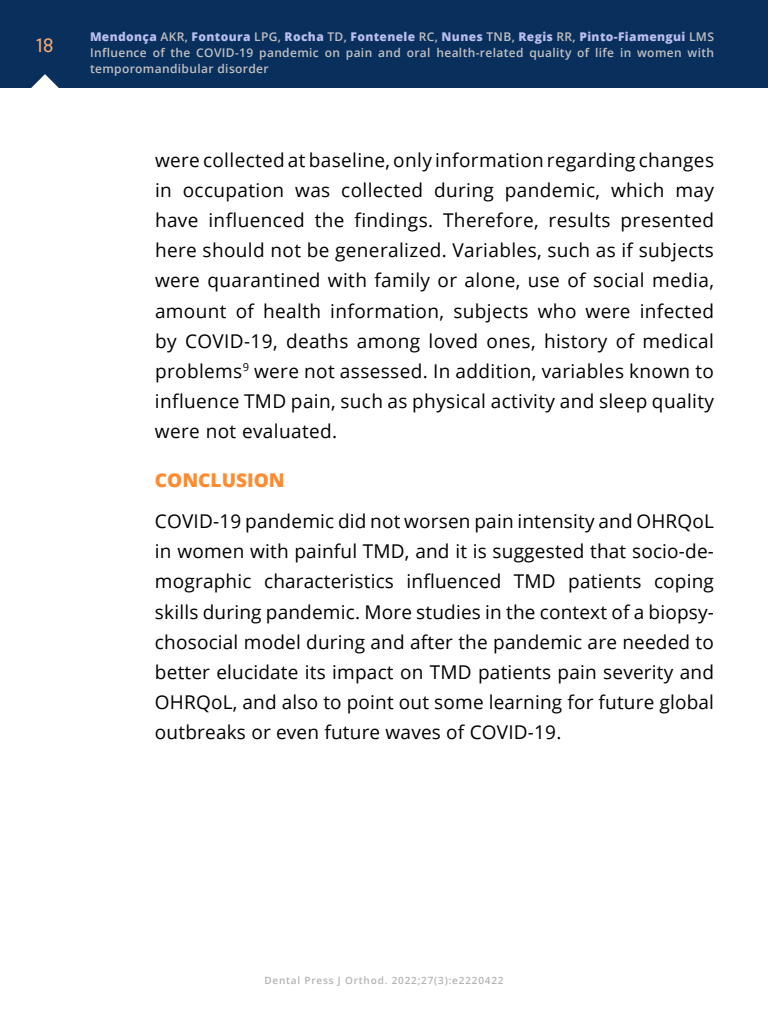
<style>
.page{position:relative;width:768px;height:1024px;background:#fff}
.page>*{position:absolute;margin:0;border:0;box-sizing:border-box;transform-origin:0 0}
.t1{font:19px/30.1px "Open Sans";letter-spacing:.015em;color:#000;text-align:justify}
.t2{font:800 19px "Open Sans";color:#ff8b31}
.t3{font:500 18px "Semplicita Pro";color:#ffae6f}
.t4{font:600 12px/16px "Open Sans";letter-spacing:.03em;color:#c1c1c3;text-align:justify}
.t5{font:600 10px "Open Sans";letter-spacing:.08em;color:#b3b3b3}
.s1{font-weight:800;color:#b9beef}
</style>
<div class="page">
<div style="left:0;top:0;width:768px;height:88px;background:#092f5c"></div>
<svg style="left:31px;top:74px;width:28px;height:14px"></svg>
<p class="t3" style="left:36px;top:33px;width:19px">18</p>
<p class="t4" style="left:90px;top:29px;width:626px"><span class="s1">Mendonça</span> AKR, <span class="s1">Fontoura</span> LPG, <span class="s1">Rocha</span> TD, <span class="s1">Fontenele</span> RC, <span class="s1">Nunes</span> TNB, <span class="s1">Regis</span> RR, <span class="s1">Pinto-Fiamengui</span> LMS Influence of the COVID-19 pandemic on pain and oral health-related quality of life in women with temporomandibular disorder</p>
<p class="t1" style="left:155px;top:145px;width:561px">were collected at baseline, only information regarding changes in occupation was collected during pandemic, which may have influenced the findings. Therefore, results presented here should not be generalized. Variables, such as if subjects were quarantined with family or alone, use of social media, amount of health information, subjects who were infected by COVID-19, deaths among loved ones, history of medical problems<sup>9</sup> were not assessed. In addition, variables known to influence TMD pain, such as physical activity and sleep quality were not evaluated.</p>
<p class="t2" style="left:155px;top:465px;width:131px">CONCLUSION</p>
<p class="t1" style="left:155px;top:506px;width:561px">COVID-19 pandemic did not worsen pain intensity and OHRQoL in women with painful TMD, and it is suggested that socio-de&shy;mographic characteristics influenced TMD patients coping skills during pandemic. More studies in the context of a biopsy&shy;chosocial model during and after the pandemic are needed to better elucidate its impact on TMD patients pain severity and OHRQoL, and also to point out some learning for future global outbreaks or even future waves of COVID-19.</p>
<p class="t5" style="left:264px;top:974px;width:241px">Dental Press J Orthod. 2022;27(3):e2220422</p>
</div>
